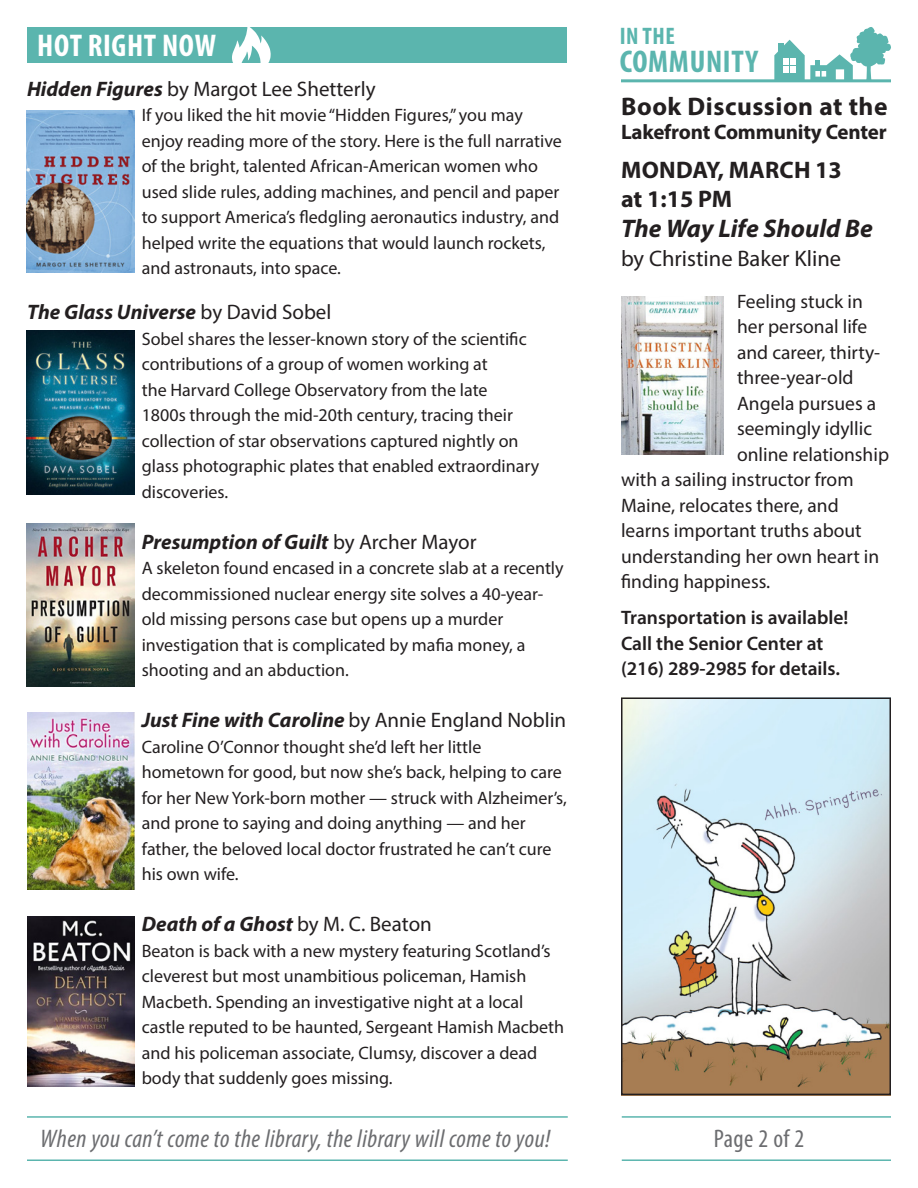
<style>
.page{position:relative;width:918px;height:1188px;background:#fff}
.page>*{position:absolute;margin:0;border:0;box-sizing:border-box;transform-origin:0 0}
.t1{font:700 condensed 31.5px "Myriad Pro";letter-spacing:.02em;color:#fff}
.t2{font:700 condensed 31.5px "Myriad Pro";letter-spacing:.02em;color:#5bb5ae}
.t3{font:italic condensed 25.5px "Myriad Pro";letter-spacing:.02em;color:#6c6d70}
.t4{font:700 25.5px "Myriad Pro";letter-spacing:.02em;color:#231f20}
.t5{font:italic 700 25.5px "Myriad Pro";color:#231f20}
.t6{font:condensed 25.5px "Myriad Pro";letter-spacing:.02em;color:#6c6d70}
.t7{font:700 24px "Myriad Pro";letter-spacing:.005em;color:#231f20}
.t8{font:700 condensed 24px "Myriad Pro";color:#5bb5ae}
.t9{font:22.5px "Myriad Pro";color:#231f20}
.t10{font:italic 700 21px "Myriad Pro";color:#231f20}
.t11{font:21px "Myriad Pro";color:#231f20}
.t12{font:700 21px "Myriad Pro";letter-spacing:-.01em;color:#231f20}
.t13{font:19.5px "Myriad Pro";color:#231f20}
.t14{font:600 19.5px "Myriad Pro";color:#231f20}
.t15{font:18px/25.5px "Myriad Pro";color:#231f20}
.s1{font-weight:700;font-style:italic}
.s2{font-weight:400;font-style:normal}
</style>
<div class="page">
<hr style="left:27px;top:1160px;width:541px;height:1px;background:#5bb5ae">
<hr style="left:27px;top:1116px;width:541px;height:2px;background:#5bb5ae">
<hr style="left:622px;top:1159px;width:269px;height:2px;background:#5bb5ae">
<hr style="left:622px;top:1116px;width:269px;height:2px;background:#5bb5ae">
<hr style="left:621px;top:79px;width:270px;height:3px;background:#5bb5ae">
<svg style="left:774px;top:27px;width:117px;height:53px"></svg>
<img style="left:621px;top:296px;width:103px;height:159px">
<div style="left:27px;top:27px;width:540px;height:36px;background:#5bb5ae"></div>
<svg style="left:232px;top:27px;width:39px;height:36px"></svg>
<img style="left:27px;top:110px;width:108px;height:162px">
<img style="left:27px;top:331px;width:108px;height:164px">
<img style="left:27px;top:523px;width:108px;height:164px">
<img style="left:27px;top:712px;width:108px;height:177px">
<img style="left:27px;top:917px;width:108px;height:169px">
<img style="left:624px;top:701px;width:264px;height:391px">
<div style="left:621px;top:698px;width:270px;height:397px;border:2px solid #231f20"></div>
<p class="t1" style="left:37px;top:26px;width:180px">HOT RIGHT NOW</p>
<p class="t11" style="left:27px;top:76px;width:350px"><span class="s1">Hidden Figures</span> by Margot Lee Shetterly</p>
<p class="t15" style="left:142px;top:102px;width:422px">If you liked the hit movie “Hidden Figures,” you may enjoy reading more of the story. Here is the full narrative of the bright, talented African-American women who used slide rules, adding machines, and pencil and paper to support America’s fledgling aeronautics industry, and helped write the equations that would launch rockets, and astronauts, into space.</p>
<p class="t10" style="left:27px;top:299px;width:306px">The Glass Universe <span class="s2">by David Sobel</span></p>
<p class="t15" style="left:142px;top:326px;width:399px">Sobel shares the lesser-known story of the scientific contributions of a group of women working at<br>the Harvard College Observatory from the late<br>1800s through the mid-20th century, tracing their collection of star observations captured nightly on glass photographic plates that enabled extraordinary discoveries.</p>
<p class="t10" style="left:142px;top:528px;width:336px">Presumption of Guilt <span class="s2">by Archer Mayor</span></p>
<p class="t15" style="left:142px;top:555px;width:423px">A skeleton found encased in a concrete slab at a recently decommissioned nuclear energy site solves a 40-year&shy;old missing persons case but opens up a murder investigation that is complicated by mafia money, a shooting and an abduction.</p>
<p class="t10" style="left:142px;top:707px;width:426px">Just Fine with Caroline <span class="s2">by Annie England Noblin</span></p>
<p class="t15" style="left:142px;top:734px;width:427px">Caroline O’Connor thought she’d left her little hometown for good, but now she’s back, helping to care for her New York-born mother — struck with Alzheimer’s, and prone to saying and doing anything — and her father, the beloved local doctor frustrated he can’t cure his own wife.</p>
<p class="t10" style="left:142px;top:911px;width:292px">Death of a Ghost <span class="s2">by M. C. Beaton</span></p>
<p class="t15" style="left:142px;top:938px;width:424px">Beaton is back with a new mystery featuring Scotland’s cleverest but most unambitious policeman, Hamish Macbeth. Spending an investigative night at a local castle reputed to be haunted, Sergeant Hamish Macbeth and his policeman associate, Clumsy, discover a dead body that suddenly goes missing.</p>
<p class="t8" style="left:620px;top:21px;width:57px">IN THE</p>
<p class="t2" style="left:620px;top:42px;width:140px">COMMUNITY</p>
<p class="t4" style="left:621px;top:90px;width:268px">Book Discussion at the</p>
<p class="t12" style="left:621px;top:118px;width:267px">Lakefront Community Center</p>
<p class="t7" style="left:621px;top:154px;width:222px">MONDAY, MARCH 13</p>
<p class="t7" style="left:621px;top:183px;width:113px">at 1:15 PM</p>
<p class="t5" style="left:621px;top:212px;width:253px">The Way Life Should Be</p>
<p class="t9" style="left:621px;top:244px;width:222px">by Christine Baker Kline</p>
<p class="t13" style="left:737px;top:289px;width:127px">Feeling stuck in</p>
<p class="t13" style="left:737px;top:315px;width:132px">her personal life</p>
<p class="t13" style="left:737px;top:340px;width:145px">and career, thirty-</p>
<p class="t13" style="left:737px;top:366px;width:118px">three-year-old</p>
<p class="t13" style="left:737px;top:391px;width:141px">Angela pursues a</p>
<p class="t13" style="left:737px;top:417px;width:136px">seemingly idyllic</p>
<p class="t13" style="left:737px;top:442px;width:154px">online relationship</p>
<p class="t13" style="left:621px;top:468px;width:234px">with a sailing instructor from</p>
<p class="t13" style="left:621px;top:493px;width:219px">Maine, relocates there, and</p>
<p class="t13" style="left:621px;top:519px;width:242px">learns important truths about</p>
<p class="t13" style="left:621px;top:544px;width:260px">understanding her own heart in</p>
<p class="t13" style="left:621px;top:570px;width:151px">finding happiness.</p>
<p class="t14" style="left:621px;top:605px;width:229px">Transportation is available!</p>
<p class="t14" style="left:621px;top:631px;width:204px">Call the Senior Center at</p>
<p class="t14" style="left:621px;top:656px;width:221px">(216) 289-2985 for details.</p>
<p class="t3" style="left:40px;top:1123px;width:512px">When you can’t come to the library, the library will come to you!</p>
<p class="t6" style="left:714px;top:1123px;width:92px">Page 2 of 2</p>
</div>
